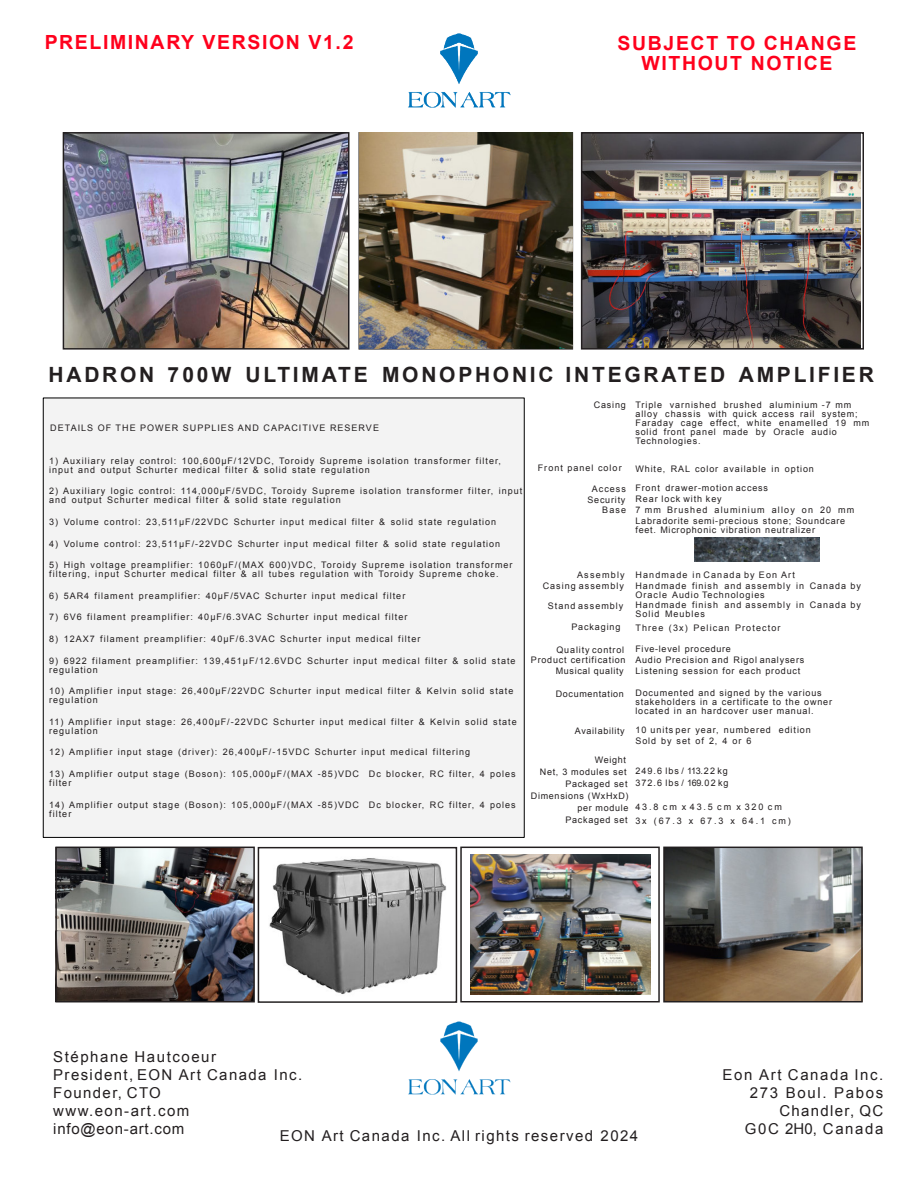
<style>
.page{position:relative;width:918px;height:1188px;background:#fff}
.page>*{position:absolute;margin:0;border:0;box-sizing:border-box;transform-origin:0 0}
.t1{font:700 21px "Arial";letter-spacing:.13em;color:#231f20}
.t2{font:700 19.5px/20.1px "Arial";letter-spacing:.08em;color:#ff001c;text-align:center}
.t3{font:15px/18px "Arial";letter-spacing:.095em;color:#231f20}
.t4{font:9px/9px "Arial";letter-spacing:.115em;color:#231f20}
.t5{font:9px/9px "Arial";letter-spacing:.095em;color:#231f20}
.t6{font:9px/10.8px "Arial";letter-spacing:.085em;color:#231f20;text-align:right}
.t7{font:9px/9px "Arial";letter-spacing:.09em;color:#231f20}
.t8{font:9px/12px "Arial";letter-spacing:.075em;color:#231f20;text-align:right}
.t9{font:9px/13.5px "Arial";letter-spacing:.205em;color:#231f20}
.t10{font:9px "Arial";letter-spacing:.07em;color:#231f20}
</style>
<div class="page">
<img style="left:269px;top:858px;width:177px;height:137px">
<div style="left:258px;top:847px;width:199px;height:156px;border:1px solid #231f20"></div>
<img style="left:665px;top:849px;width:196px;height:151px">
<div style="left:663px;top:847px;width:200px;height:155px;border:1px solid #231f20"></div>
<div style="left:460px;top:847px;width:200px;height:155px;border:1px solid #231f20"></div>
<img style="left:57px;top:849px;width:196px;height:151px">
<div style="left:55px;top:847px;width:200px;height:155px;border:1px solid #231f20"></div>
<img style="left:470px;top:854px;width:181px;height:141px">
<div style="left:43px;top:398px;width:481px;height:440px;background:#f3f3f3;border:1px solid #000"></div>
<img style="left:694px;top:537px;width:126px;height:24px">
<img style="left:408px;top:1021px;width:103px;height:74px">
<img style="left:583px;top:134px;width:278px;height:214px">
<div style="left:581px;top:132px;width:283px;height:218px;border:1px solid #231f20"></div>
<img style="left:65px;top:134px;width:283px;height:214px">
<div style="left:63px;top:132px;width:287px;height:218px;border:1px solid #231f20"></div>
<img style="left:359px;top:133px;width:213px;height:216px">
<img style="left:408px;top:33px;width:103px;height:75px">
<h2 class="t2" style="left:45px;top:34px;width:310px">PRELIMINARY VERSION V1.2</h2>
<h2 class="t2" style="left:618px;top:35px;width:240px">SUBJECT TO CHANGE<br>WITHOUT NOTICE</h2>
<h1 class="t1" style="left:49px;top:367px;width:827px">HADRON 700W ULTIMATE MONOPHONIC INTEGRATED AMPLIFIER</h1>
<p class="t4" style="left:50px;top:425px;width:330px">DETAILS OF THE POWER SUPPLIES AND CAPACITIVE RESERVE</p>
<p class="t4" style="left:49px;top:457px;width:453px">1) Auxiliary relay control: 100,600µF/12VDC, Toroidy Supreme isolation transformer filter, input and output Schurter medical filter &amp; solid state regulation</p>
<p class="t4" style="left:49px;top:488px;width:475px">2) Auxiliary logic control: 114,000µF/5VDC, Toroidy Supreme isolation transformer filter, input and output Schurter medical filter &amp; solid state regulation</p>
<p class="t4" style="left:49px;top:518px;width:449px">3) Volume control: 23,511µF/22VDC Schurter input medical filter &amp; solid state regulation</p>
<p class="t4" style="left:49px;top:540px;width:453px">4) Volume control: 23,511µF/-22VDC Schurter input medical filter &amp; solid state regulation</p>
<p class="t4" style="left:49px;top:561px;width:465px">5) High voltage preamplifier: 1060µF/(MAX 600)VDC, Toroidy Supreme isolation transformer filtering, input Schurter medical filter &amp; all tubes regulation with Toroidy Supreme choke.</p>
<p class="t4" style="left:49px;top:592px;width:358px">6) 5AR4 filament preamplifier: 40µF/5VAC Schurter input medical filter</p>
<p class="t4" style="left:49px;top:614px;width:360px">7) 6V6 filament preamplifier: 40µF/6.3VAC Schurter input medical filter</p>
<p class="t4" style="left:49px;top:635px;width:373px">8) 12AX7 filament preamplifier: 40µF/6.3VAC Schurter input medical filter</p>
<p class="t4" style="left:49px;top:657px;width:468px">9) 6922 filament preamplifier: 139,451µF/12.6VDC Schurter input medical filter &amp; solid state regulation</p>
<p class="t4" style="left:49px;top:687px;width:466px">10) Amplifier input stage: 26,400µF/22VDC Schurter input medical filter &amp; Kelvin solid state regulation</p>
<p class="t4" style="left:49px;top:718px;width:469px">11) Amplifier input stage: 26,400µF/-22VDC Schurter input medical filter &amp; Kelvin solid state regulation</p>
<p class="t4" style="left:49px;top:749px;width:422px">12) Amplifier input stage (driver): 26,400µF/-15VDC Schurter input medical filtering</p>
<p class="t4" style="left:49px;top:770px;width:468px">13) Amplifier output stage (Boson): 105,000µF/(MAX -85)VDC Dc blocker, RC filter, 4 poles filter</p>
<p class="t4" style="left:49px;top:801px;width:468px">14) Amplifier output stage (Boson): 105,000µF/(MAX -85)VDC Dc blocker, RC filter, 4 poles filter</p>
<p class="t5" style="left:635px;top:401px;width:235px">Triple varnished brushed aluminium -7 mm alloy chassis with quick access rail system; Faraday cage effect, white enamelled 19 mm solid front panel made by Oracle audio Technologies.</p>
<p class="t4" style="left:635px;top:465px;width:180px">White, RAL color available in option</p>
<p class="t5" style="left:635px;top:484px;width:220px;line-height:10.8px">Front drawer-motion access<br>Rear lock with key<br>7 mm Brushed aluminium alloy on 20 mm<br>Labradorite semi-precious stone; Soundcare</p>
<p class="t6" style="left:635px;top:525px;width:181px">feet. Microphonic vibration neutralizer</p>
<p class="t4" style="left:635px;top:570px;width:227px;line-height:10.8px">Handmade in Canada by Eon Art<br>Handmade finish and assembly in Canada by</p>
<p class="t4" style="left:635px;top:590px;width:227px;line-height:10.8px">Oracle Audio Technologies<br>Handmade finish and assembly in Canada by</p>
<p class="t4" style="left:635px;top:608px;width:146px;line-height:13.5px">Solid Meubles<br>Three (3x) Pelican Protector</p>
<p class="t6" style="left:635px;top:645px;width:170px;text-align:left">Five-level procedure<br>Audio Precision and Rigol analysers<br>Listening session for each product</p>
<p class="t7" style="left:635px;top:689px;width:198px">Documented and signed by the various stakeholders in a certificate to the owner located in an hardcover user manual.</p>
<p class="t4" style="left:635px;top:726px;width:177px;line-height:10.8px">10 units per year, numbered edition<br>Sold by set of 2, 4 or 6</p>
<p class="t4" style="left:635px;top:766px;width:95px;line-height:12px">249.6 lbs / 113.22 kg<br>372.6 lbs / 169.02 kg</p>
<p class="t9" style="left:635px;top:801px;width:157px">43.8 cm x 43.5 cm x 320 cm<br>3x (67.3 x 67.3 x 64.1 cm)</p>
<p class="t4" style="left:594px;top:402px;width:34px">Casing</p>
<p class="t4" style="left:538px;top:464px;width:85px">Front panel color</p>
<p class="t4" style="left:587px;top:484px;width:40px;line-height:10.8px;text-align:right">Access<br>Security<br>Base</p>
<p class="t4" style="left:543px;top:571px;width:84px;line-height:10.8px;text-align:right">Assembly<br>Casing assembly</p>
<p class="t4" style="left:548px;top:602px;width:77px">Stand assembly</p>
<p class="t4" style="left:571px;top:623px;width:51px">Packaging</p>
<p class="t6" style="left:531px;top:645px;width:96px">Quality control<br>Product certification<br>Musical quality</p>
<p class="t10" style="left:556px;top:690px;width:70px">Documentation</p>
<p class="t8" style="left:575px;top:726px;width:51px">Availability</p>
<p class="t8" style="left:531px;top:755px;width:99px">Weight<br>Net, 3 modules set<br>Packaged set<br>Dimensions (WxHxD) per module<br>Packaged set</p>
<h3 class="t3" style="left:53px;top:1049px;width:251px">Stéphane Hautcoeur<br>President, EON Art Canada Inc.<br>Founder, CTO<br>www.eon-art.com info@eon-art.com</h3>
<h3 class="t3" style="left:280px;top:1128px;width:360px">EON Art Canada Inc. All rights reserved 2024</h3>
<h3 class="t3" style="left:723px;top:1067px;width:162px;text-align:right">Eon Art Canada Inc.<br>273 Boul. Pabos<br>Chandler, QC<br>G0C 2H0, Canada</h3>
</div>
